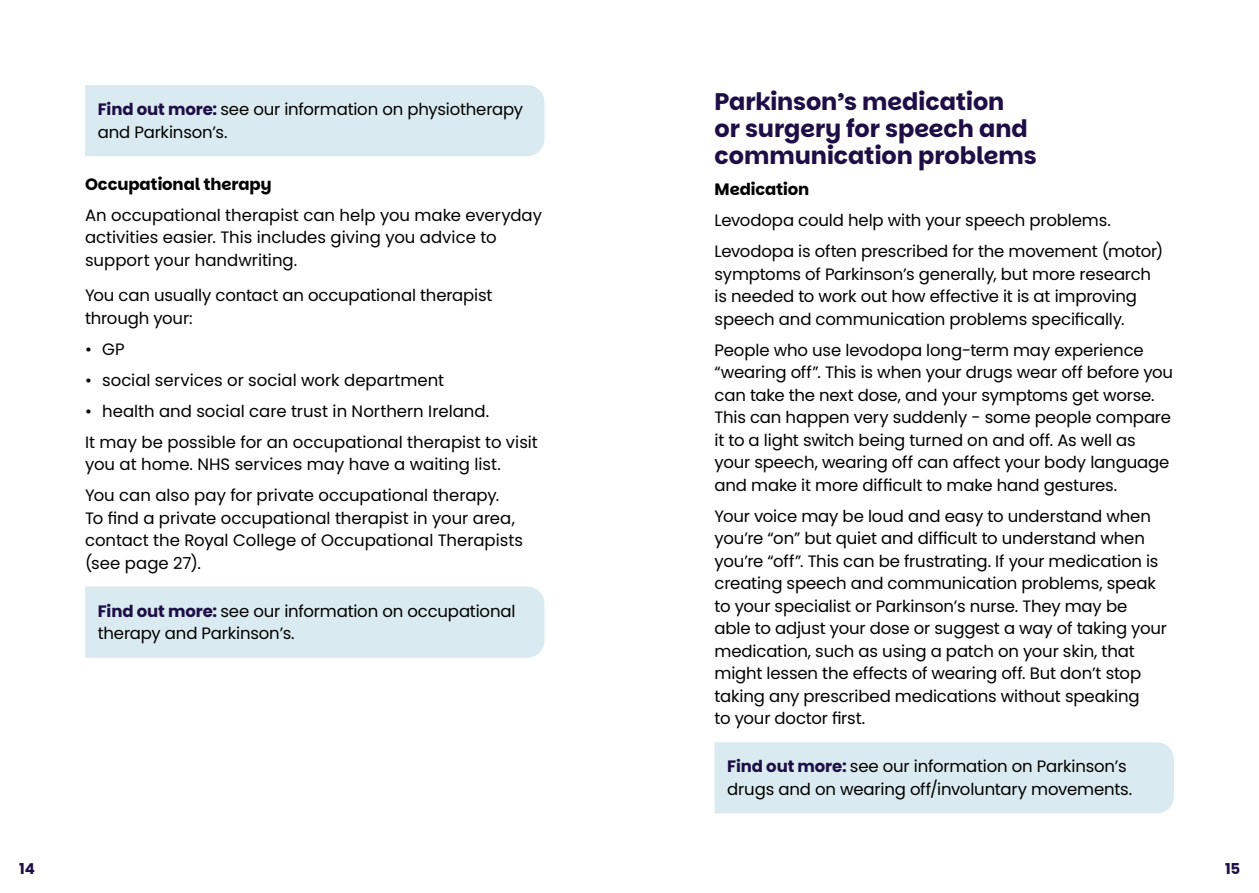
<style>
.page{position:relative;width:1259px;height:893px;background:#fff}
.page>*{position:absolute;margin:0;border:0;box-sizing:border-box;transform-origin:0 0}
.t1{font:700 24px/27px "Parkinsans";letter-spacing:-.005em;color:#1d0e46}
.t2{font:16.5px/22.5px "Poppins";letter-spacing:-.01em;color:#000}
.t3{font:700 16.5px "Parkinsans";letter-spacing:-.01em;color:#000}
.t4{font:700 15px "Poppins";color:#1d0e46}
.s1{font-weight:700;color:#1d0e46}
</style>
<div class="page">
<div style="left:85px;top:85px;width:459px;height:71px;background:#d9eaf0"></div>
<div style="left:85px;top:587px;width:459px;height:71px;background:#d9eaf0"></div>
<div style="left:714px;top:742px;width:460px;height:71px;background:#d9eaf0"></div>
<p class="t2" style="left:98px;top:98px;width:427px"><span class="s1">Find out more:</span> see our information on physiotherapy and Parkinson’s.</p>
<p class="t3" style="left:85px;top:173px;width:188px">Occupational therapy</p>
<p class="t2" style="left:85px;top:204px;width:458px">An occupational therapist can help you make everyday activities easier. This includes giving you advice to support your handwriting.</p>
<p class="t2" style="left:85px;top:284px;width:409px">You can usually contact an occupational therapist through your:</p>
<p class="t2" style="left:85px;top:338px;width:41px">• GP</p>
<p class="t2" style="left:85px;top:369px;width:361px">• social services or social work department</p>
<p class="t2" style="left:85px;top:395px;width:454px;line-height:31px">• health and social care trust in Northern Ireland.<br>It may be possible for an occupational therapist to visit</p>
<p class="t2" style="left:85px;top:449px;width:417px;line-height:31px">you at home. NHS services may have a waiting list.<br>You can also pay for private occupational therapy.</p>
<p class="t2" style="left:85px;top:507px;width:439px">To find a private occupational therapist in your area, contact the Royal College of Occupational Therapists (see page 27).</p>
<p class="t2" style="left:98px;top:600px;width:419px"><span class="s1">Find out more:</span> see our information on occupational therapy and Parkinson’s.</p>
<h1 class="t1" style="left:714px;top:88px;width:324px">Parkinson’s medication<br>or surgery for speech and communication problems</h1>
<p class="t3" style="left:714px;top:178px;width:96px">Medication</p>
<p class="t2" style="left:714px;top:205px;width:450px;line-height:31px">Levodopa could help with your speech problems.<br>Levodopa is often prescribed for the movement (motor)</p>
<p class="t2" style="left:714px;top:263px;width:438px">symptoms of Parkinson’s generally, but more research is needed to work out how effective it is at improving speech and communication problems specifically.</p>
<p class="t2" style="left:714px;top:339px;width:460px">People who use levodopa long-term may experience “wearing off”. This is when your drugs wear off before you can take the next dose, and your symptoms get worse.<br>This can happen very suddenly - some people compare it to a light switch being turned on and off. As well as your speech, wearing off can affect your body language and make it more difficult to make hand gestures.</p>
<p class="t2" style="left:714px;top:505px;width:454px">Your voice may be loud and easy to understand when you’re “on” but quiet and difficult to understand when you’re “off”. This can be frustrating. If your medication is creating speech and communication problems, speak to your specialist or Parkinson’s nurse. They may be able to adjust your dose or suggest a way of taking your medication, such as using a patch on your skin, that might lessen the effects of wearing off. But don’t stop taking any prescribed medications without speaking<br>to your doctor first.</p>
<p class="t2" style="left:727px;top:755px;width:406px"><span class="s1">Find out more:</span> see our information on Parkinson’s drugs and on wearing off/involuntary movements.</p>
<p class="t4" style="left:19px;top:860px;width:17px">14</p>
<p class="t4" style="left:1225px;top:860px;width:16px">15</p>
</div>
